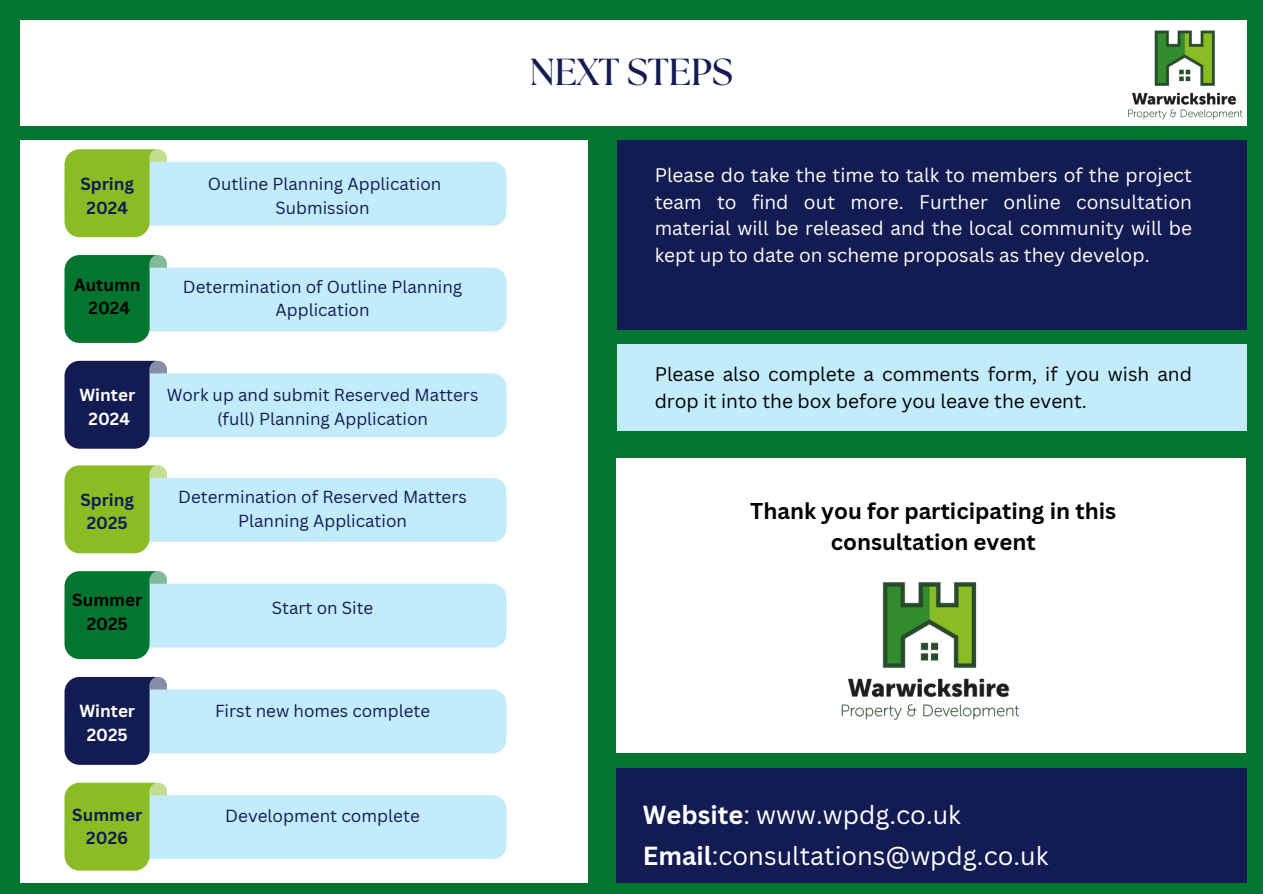
<style>
.page{position:relative;width:1263px;height:894px;background:#fff}
.page>*{position:absolute;margin:0;border:0;box-sizing:border-box;transform-origin:0 0}
.t1{font:700 37.5px "The Seasons";color:#121c52}
.t2{font:25.5px "Canva Sans";color:#fff}
.t3{font:700 22.2px/31px "Canva Sans";color:#000;text-align:center}
.t4{font:19.05px/26.5px "Canva Sans";color:#fff;text-align:justify}
.t5{font:19.05px/26.5px "Canva Sans";color:#000}
.t6{font:17.1px "Canva Sans";color:#121c52}
.t7{font:16.95px/23.4px "Canva Sans";color:#121c52;text-align:center}
.t8{font:700 16.95px/23.4px "Canva Sans";color:#121c52;text-align:center}
.t9{font:700 16.95px/23.4px "Canva Sans";color:#000;text-align:center}
.t10{font:700 16.95px/23.4px "Canva Sans";color:#fff;text-align:center}
.s1{font-weight:700}
</style>
<div class="page">
<div style="left:0;top:0;width:1263px;height:893px;background:#02752e"></div>
<div style="left:20px;top:140px;width:567px;height:742px;background:#fff"></div>
<div style="left:20px;top:20px;width:1226px;height:106px;background:#fff"></div>
<img style="left:1125px;top:22px;width:121px;height:104px">
<svg style="left:65px;top:149px;width:441px;height:88px"></svg>
<svg style="left:65px;top:255px;width:441px;height:88px"></svg>
<svg style="left:65px;top:361px;width:441px;height:87px"></svg>
<svg style="left:65px;top:465px;width:441px;height:89px"></svg>
<svg style="left:65px;top:782px;width:441px;height:88px"></svg>
<svg style="left:65px;top:571px;width:441px;height:88px"></svg>
<svg style="left:65px;top:676px;width:441px;height:88px"></svg>
<div style="left:617px;top:458px;width:629px;height:294px;background:#fff"></div>
<img style="left:841px;top:582px;width:179px;height:138px">
<div style="left:617px;top:344px;width:629px;height:86px;background:#c2ebfb"></div>
<div style="left:617px;top:768px;width:630px;height:114px;background:#121c52"></div>
<div style="left:617px;top:140px;width:629px;height:189px;background:#121c52"></div>
<p class="t8" style="left:80px;top:172px;width:55px">Spring<br>2024</p>
<h2 class="t9" style="left:74px;top:272px;width:68px">Autumn<br>2024</h2>
<p class="t7" style="left:208px;top:172px;width:235px">Outline Planning Application<br>Submission</p>
<h2 class="t7" style="left:183px;top:274px;width:281px">Determination of Outline Planning<br>Application</h2>
<p class="t10" style="left:79px;top:383px;width:57px">Winter<br>2024</p>
<p class="t8" style="left:80px;top:487px;width:55px">Spring<br>2025</p>
<p class="t9" style="left:72px;top:587px;width:71px">Summer<br>2025</p>
<p class="t7" style="left:167px;top:383px;width:313px">Work up and submit Reserved Matters (full) Planning Application</p>
<p class="t7" style="left:178px;top:485px;width:290px">Determination of Reserved Matters<br>Planning Application</p>
<p class="t7" style="left:272px;top:595px;width:103px">Start on Site</p>
<p class="t10" style="left:79px;top:698px;width:57px">Winter<br>2025</p>
<p class="t8" style="left:72px;top:802px;width:71px">Summer<br>2026</p>
<p class="t7" style="left:215px;top:698px;width:216px">First new homes complete</p>
<p class="t6" style="left:225px;top:803px;width:196px">Development complete</p>
<p class="t1" style="left:530px;top:55px;width:205px">NEXT STEPS</p>
<p class="t4" style="left:655px;top:161px;width:539px">Please do take the time to talk to members of the project team to find out more. Further online consultation material will be released and the local community will be kept up to date on scheme proposals as they develop.</p>
<h5 class="t5" style="left:655px;top:360px;width:539px">Please also complete a comments form, if you wish and drop it into the box before you leave the event.</h5>
<h5 class="t3" style="left:750px;top:494px;width:367px">Thank you for participating in this consultation event</h5>
<h4 class="t2" style="left:643px;top:796px;width:320px"><span class="s1">Website</span>: www.wpdg.co.uk</h4>
<p class="t2" style="left:643px;top:837px;width:407px"><span class="s1">Email</span>:consultations@wpdg.co.uk</p>
</div>
